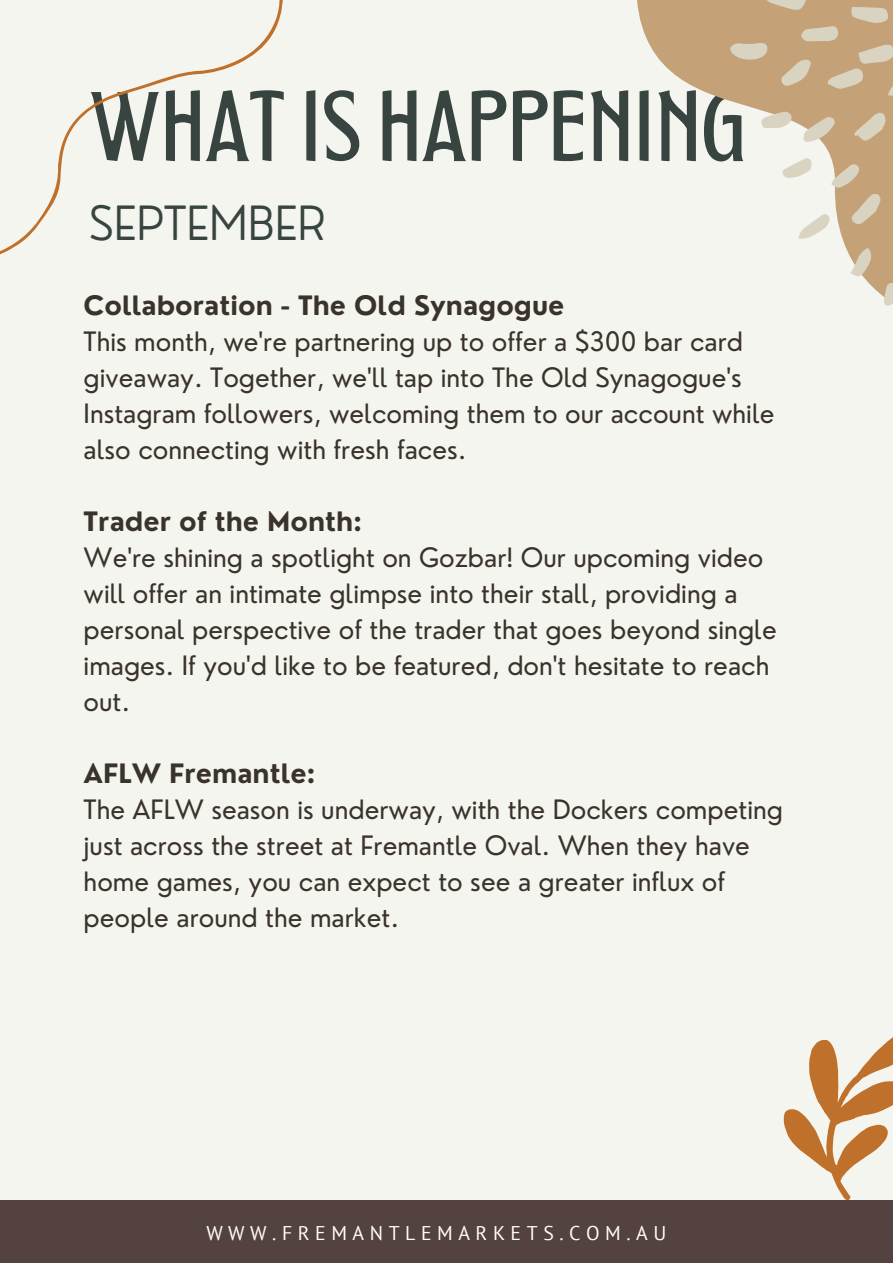
<style>
.page{position:relative;width:893px;height:1264px;background:#fff}
.page>*{position:absolute;margin:0;border:0;box-sizing:border-box;transform-origin:0 0}
.t1{font:80.85px "Montagna LTD";color:#374440}
.t2{font:300 45.9px "Nourd";color:#374440}
.t3{font:26.1px/36px "Nourd";color:#3a332b}
.t4{font:700 26.1px "Nourd";color:#3a332b}
.t5{font:19.8px "PT Sans";letter-spacing:.28em;color:#fffdf1}
</style>
<div class="page">
<div style="left:0;top:0;width:892px;height:1262px;background:#f5f5ef"></div>
<div style="left:0;top:1200px;width:892px;height:62px;background:#544241"></div>
<svg style="left:637px;top:0;width:255px;height:296px"></svg>
<svg style="left:892px;top:129px;width:1px;height:40px"></svg>
<svg style="left:853px;top:111px;width:33px;height:32px"></svg>
<svg style="left:729px;top:0;width:163px;height:100px;background:#c8aa85"></svg>
<svg style="left:803px;top:116px;width:33px;height:28px"></svg>
<svg style="left:759px;top:111px;width:32px;height:18px"></svg>
<svg style="left:782px;top:157px;width:98px;height:83px"></svg>
<svg style="left:850px;top:247px;width:21px;height:31px"></svg>
<svg style="left:883px;top:283px;width:9px;height:23px"></svg>
<svg style="left:783px;top:1038px;width:109px;height:162px"></svg>
<svg style="left:0;top:0;width:283px;height:255px"></svg>
<p class="t1" style="left:89px;top:90px;width:659px">WHAT IS HAPPENING</p>
<p class="t2" style="left:89px;top:194px;width:238px">SEPTEMBER</p>
<p class="t4" style="left:84px;top:289px;width:482px">Collaboration - The Old Synagogue</p>
<p class="t3" style="left:84px;top:323px;width:692px">This month, we're partnering up to offer a $300 bar card giveaway. Together, we'll tap into The Old Synagogue's Instagram followers, welcoming them to our account while also connecting with fresh faces.</p>
<p class="t4" style="left:84px;top:505px;width:280px">Trader of the Month:</p>
<p class="t3" style="left:84px;top:539px;width:694px">We're shining a spotlight on Gozbar! Our upcoming video will offer an intimate glimpse into their stall, providing a personal perspective of the trader that goes beyond single images. If you'd like to be featured, don't hesitate to reach out.</p>
<p class="t4" style="left:84px;top:757px;width:233px">AFLW Fremantle:</p>
<p class="t3" style="left:84px;top:791px;width:700px">The AFLW season is underway, with the Dockers competing just across the street at Fremantle Oval. When they have home games, you can expect to see a greater influx of people around the market.</p>
<p class="t5" style="left:206px;top:1220px;width:461px">WWW.FREMANTLEMARKETS.COM.AU</p>
</div>
